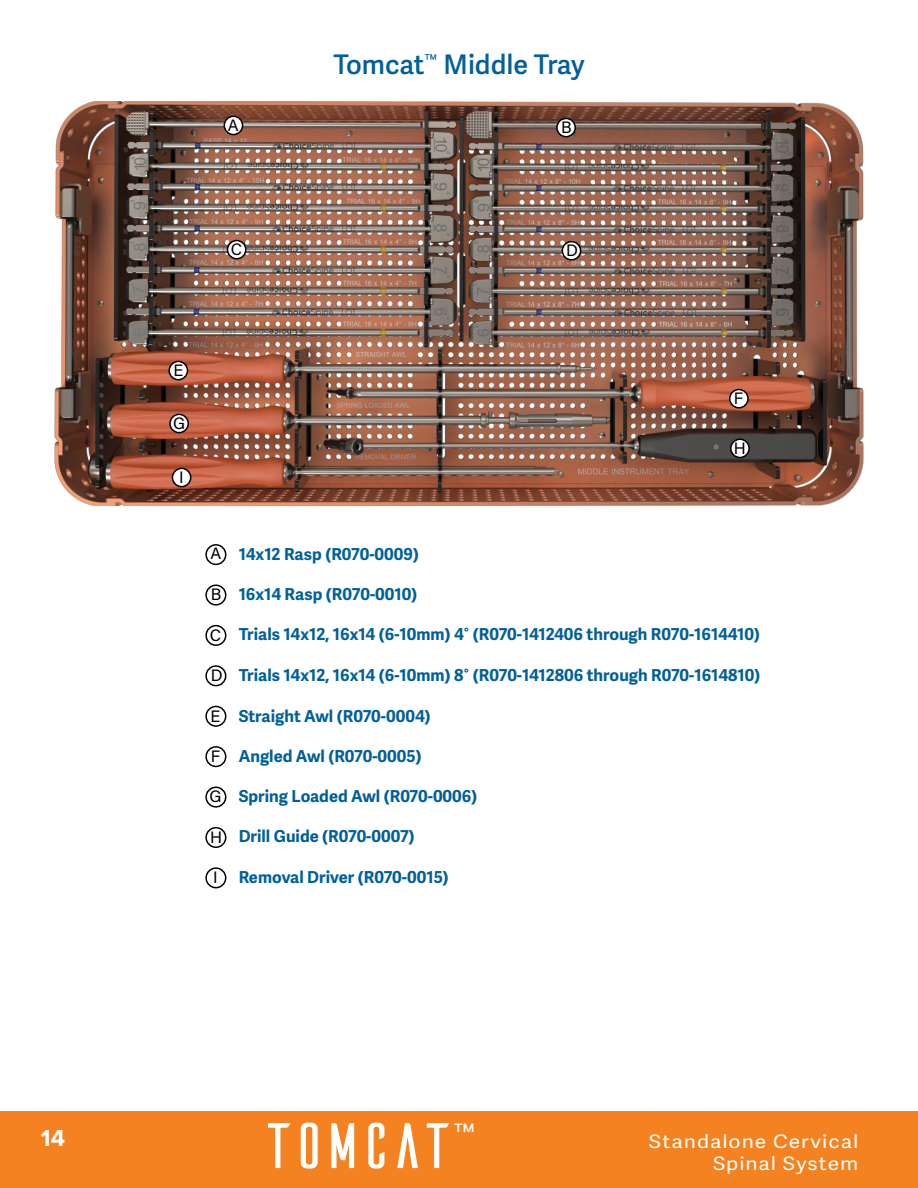
<style>
.page{position:relative;width:918px;height:1188px;background:#fff}
.page>*{position:absolute;margin:0;border:0;box-sizing:border-box;transform-origin:0 0}
.t1{font:64.2px "Ailerons";letter-spacing:-.15em;color:#fff;scale:1.13 1}
.t2{font:600 27px "Adelle Sans";color:#00609c}
.t3{font:700 24px "Proxima Nova";color:#fff}
.t4{font:600 22.8px "Adelle Sans";color:#fff;scale:1.13 1}
.t5{font:18.45px/22.2px "Adelle Sans";letter-spacing:.045em;color:#fff;text-align:right;scale:1.13 1}
.t6{font:700 16.5px "Adelle Sans";color:#00609c}
.t7{font:16.5px "Acumin Pro";color:#000}
</style>
<div class="page">
<div style="left:0;top:1111px;width:918px;height:77px;background:#f58220"></div>
<img style="left:54px;top:102px;width:810px;height:403px">
<div style="left:205px;top:665px;width:21px;height:21px;border:2px solid #000;border-radius:50%"></div>
<div style="left:205px;top:746px;width:21px;height:21px;border:2px solid #000;border-radius:50%"></div>
<div style="left:205px;top:787px;width:21px;height:21px;border:2px solid #000;border-radius:50%"></div>
<div style="left:205px;top:827px;width:21px;height:21px;border:2px solid #000;border-radius:50%"></div>
<div style="left:205px;top:867px;width:21px;height:21px;border:2px solid #000;border-radius:50%"></div>
<div style="left:205px;top:625px;width:21px;height:21px;border:2px solid #000;border-radius:50%"></div>
<div style="left:205px;top:584px;width:21px;height:22px;border:2px solid #000;border-radius:50%"></div>
<div style="left:205px;top:706px;width:21px;height:21px;border:2px solid #000;border-radius:50%"></div>
<div style="left:205px;top:544px;width:21px;height:21px;border:2px solid #000;border-radius:50%"></div>
<div style="left:172px;top:468px;width:19px;height:19px;background:#fff;border-radius:50%"></div>
<div style="left:172px;top:468px;width:19px;height:19px;border:2px solid #000;border-radius:50%"></div>
<div style="left:730px;top:390px;width:18px;height:18px;background:#fff;border-radius:50%"></div>
<div style="left:729px;top:389px;width:20px;height:20px;border:2px solid #000;border-radius:50%"></div>
<div style="left:170px;top:414px;width:18px;height:19px;background:#fff;border-radius:50%"></div>
<div style="left:169px;top:414px;width:20px;height:19px;border:2px solid #000;border-radius:50%"></div>
<div style="left:731px;top:439px;width:18px;height:19px;background:#fff;border-radius:50%"></div>
<div style="left:730px;top:439px;width:20px;height:19px;border:2px solid #000;border-radius:50%"></div>
<div style="left:562px;top:242px;width:19px;height:18px;background:#fff;border-radius:50%"></div>
<div style="left:562px;top:241px;width:19px;height:20px;border:2px solid #000;border-radius:50%"></div>
<div style="left:228px;top:241px;width:18px;height:18px;background:#fff;border-radius:50%"></div>
<div style="left:227px;top:240px;width:20px;height:20px;border:2px solid #000;border-radius:50%"></div>
<div style="left:169px;top:361px;width:18px;height:19px;background:#fff;border-radius:50%"></div>
<div style="left:168px;top:361px;width:20px;height:19px;border:2px solid #000;border-radius:50%"></div>
<div style="left:557px;top:118px;width:18px;height:19px;background:#fff;border-radius:50%"></div>
<div style="left:556px;top:118px;width:20px;height:19px;border:2px solid #000;border-radius:50%"></div>
<div style="left:224px;top:116px;width:19px;height:19px;background:#fff;border-radius:50%"></div>
<div style="left:224px;top:116px;width:19px;height:19px;border:2px solid #000;border-radius:50%"></div>
<h2 class="t2" style="left:333px;top:49px;width:253px">Tomcat<sup>™</sup> Middle Tray</h2>
<p class="t7" style="left:228px;top:113px;width:12px">A</p>
<p class="t7" style="left:561px;top:116px;width:12px">B</p>
<p class="t7" style="left:231px;top:238px;width:13px">C</p>
<p class="t7" style="left:566px;top:239px;width:13px">D</p>
<p class="t7" style="left:173px;top:359px;width:11px">E</p>
<p class="t7" style="left:173px;top:412px;width:14px">G</p>
<p class="t7" style="left:179px;top:466px;width:6px">I</p>
<p class="t7" style="left:734px;top:387px;width:11px">F</p>
<p class="t7" style="left:734px;top:437px;width:14px">H</p>
<p class="t7" style="left:211px;top:542px;width:12px">A</p>
<p class="t6" style="left:239px;top:544px;width:182px">14x12 Rasp (R070-0009)</p>
<p class="t7" style="left:211px;top:583px;width:12px">B</p>
<p class="t6" style="left:239px;top:584px;width:180px">16x14 Rasp (R070-0010)</p>
<p class="t7" style="left:210px;top:623px;width:13px">C</p>
<p class="t6" style="left:239px;top:624px;width:523px">Trials 14x12, 16x14 (6-10mm) 4° (R070-1412406 through R070-1614410)</p>
<p class="t7" style="left:211px;top:664px;width:13px">D</p>
<p class="t6" style="left:239px;top:666px;width:523px">Trials 14x12, 16x14 (6-10mm) 8° (R070-1412806 through R070-1614810)</p>
<p class="t7" style="left:211px;top:705px;width:11px">E</p>
<p class="t6" style="left:239px;top:707px;width:194px">Straight Awl (R070-0004)</p>
<p class="t7" style="left:211px;top:745px;width:11px">F</p>
<p class="t7" style="left:210px;top:785px;width:14px">G</p>
<p class="t7" style="left:210px;top:826px;width:14px">H</p>
<p class="t7" style="left:213px;top:866px;width:6px">I</p>
<p class="t6" style="left:239px;top:746px;width:185px">Angled Awl (R070-0005)</p>
<p class="t6" style="left:239px;top:786px;width:240px">Spring Loaded Awl (R070-0006)</p>
<p class="t6" style="left:239px;top:826px;width:178px">Drill Guide (R070-0007)</p>
<p class="t6" style="left:239px;top:867px;width:212px">Removal Driver (R070-0015)</p>
<h3 class="t3" style="left:41px;top:1120px;width:26px">14</h3>
<h1 class="t1" style="left:258px;top:1115px;width:178px">TOMCAT</h1>
<h3 class="t4" style="left:454px;top:1119px;width:21px">™</h3>
<p class="t5" style="left:649px;top:1131px;width:187px">Standalone Cervical<br>Spinal System</p>
</div>
